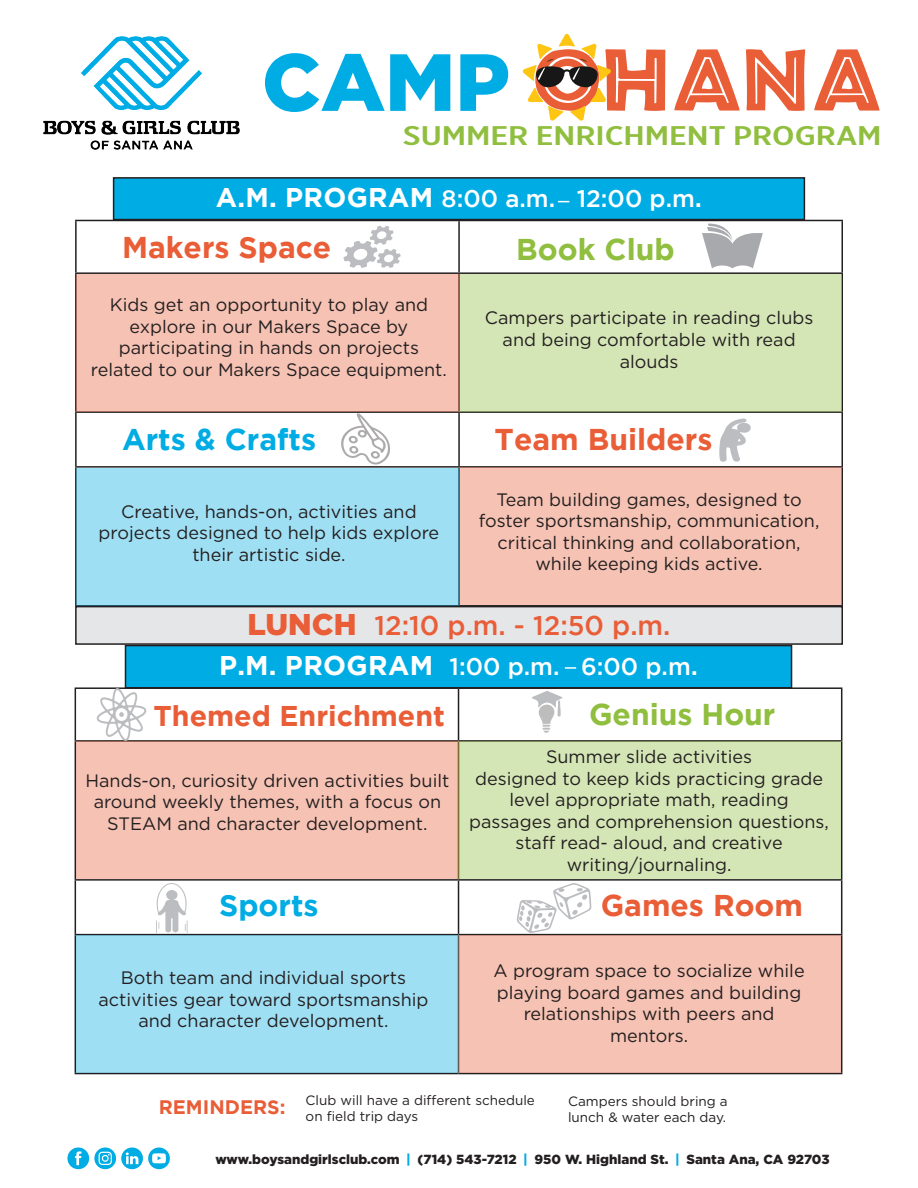
<style>
.page{position:relative;width:918px;height:1188px;background:#fff}
.page>*{position:absolute;margin:0;border:0;box-sizing:border-box;transform-origin:0 0}
.t1{font:80.85px "Tribeca";color:#e95d37}
.t2{font:700 30px "Gotham";color:#e95d37}
.t3{font:700 30px "Gotham";color:#90be3e}
.t4{font:700 30px "Gotham";color:#00ace4}
.t5{font:700 28.5px "Gotham";color:#e95d37}
.t6{font:500 27px "Gotham";color:#e95d37}
.t7{font:500 27px "Gotham X Narrow";color:#90be3e;scale:1.45 1}
.t8{font:500 24px "Gotham";color:#fff}
.t9{font:700 19.5px "Gotham";color:#e95d37}
.t10{font:18px/21.6px "Gotham";color:#231f20;text-align:center}
.t11{font:13.5px/16.2px "Gotham";color:#231f20}
.t12{font:900 13.2px "Gotham";color:#231f20}
.s1{font-family:"Gotham";font-weight:900;color:#00ace4}
.s2{font-weight:700;font-size:27px}
.s3{font-size:27px}
.s4{font-weight:900;font-size:30px}
.s5{color:#00ace4}
</style>
<div class="page">
<svg style="left:522px;top:34px;width:89px;height:87px"></svg>
<img style="left:44px;top:36px;width:196px;height:113px">
<div style="left:125px;top:646px;width:667px;height:42px;background:#00ace4"></div>
<div style="left:125px;top:645px;width:667px;height:43px;border:2px solid #231f20"></div>
<hr style="left:75px;top:687px;width:384px;height:2px;background:#231f20">
<hr style="left:75px;top:689px;width:1px;height:51px;background:#231f20">
<hr style="left:459px;top:687px;width:383px;height:2px;background:#231f20">
<hr style="left:458px;top:689px;width:1px;height:51px;background:#231f20">
<hr style="left:841px;top:689px;width:1px;height:51px;background:#231f20">
<hr style="left:75px;top:740px;width:384px;height:2px;background:#231f20">
<hr style="left:75px;top:742px;width:1px;height:137px;background:#231f20">
<hr style="left:459px;top:740px;width:383px;height:2px;background:#231f20">
<hr style="left:841px;top:742px;width:1px;height:137px;background:#231f20">
<hr style="left:75px;top:879px;width:384px;height:2px;background:#231f20">
<hr style="left:75px;top:881px;width:1px;height:53px;background:#231f20">
<hr style="left:459px;top:879px;width:383px;height:2px;background:#231f20">
<hr style="left:458px;top:881px;width:1px;height:53px;background:#231f20">
<hr style="left:841px;top:881px;width:1px;height:53px;background:#231f20">
<hr style="left:75px;top:934px;width:384px;height:1px;background:#231f20">
<hr style="left:75px;top:935px;width:1px;height:138px;background:#231f20">
<hr style="left:459px;top:934px;width:383px;height:1px;background:#231f20">
<hr style="left:841px;top:935px;width:1px;height:138px;background:#231f20">
<hr style="left:75px;top:1073px;width:384px;height:1px;background:#231f20">
<hr style="left:459px;top:1073px;width:383px;height:1px;background:#231f20">
<div style="left:76px;top:935px;width:383px;height:138px;background:#9fdff4"></div>
<div style="left:76px;top:742px;width:383px;height:137px;background:#f6c2b3"></div>
<div style="left:459px;top:742px;width:382px;height:137px;background:#d5e6b6"></div>
<div style="left:459px;top:935px;width:382px;height:138px;background:#f6c2b3"></div>
<svg style="left:517px;top:883px;width:74px;height:50px"></svg>
<svg style="left:96px;top:687px;width:51px;height:55px"></svg>
<svg style="left:156px;top:883px;width:32px;height:50px"></svg>
<svg style="left:565px;top:667px;width:11px;height:2px"></svg>
<hr style="left:75px;top:220px;width:384px;height:1px;background:#231f20">
<hr style="left:75px;top:221px;width:2px;height:51px;background:#231f20">
<hr style="left:459px;top:220px;width:384px;height:1px;background:#231f20">
<hr style="left:458px;top:221px;width:2px;height:51px;background:#231f20">
<hr style="left:841px;top:221px;width:2px;height:51px;background:#231f20">
<hr style="left:75px;top:272px;width:384px;height:2px;background:#231f20">
<hr style="left:75px;top:274px;width:2px;height:137px;background:#231f20">
<hr style="left:459px;top:272px;width:384px;height:2px;background:#231f20">
<hr style="left:841px;top:274px;width:2px;height:137px;background:#231f20">
<hr style="left:75px;top:411px;width:384px;height:2px;background:#231f20">
<hr style="left:75px;top:413px;width:2px;height:53px;background:#231f20">
<hr style="left:459px;top:411px;width:384px;height:2px;background:#231f20">
<hr style="left:458px;top:413px;width:2px;height:53px;background:#231f20">
<hr style="left:841px;top:413px;width:2px;height:53px;background:#231f20">
<hr style="left:75px;top:466px;width:384px;height:2px;background:#231f20">
<hr style="left:75px;top:468px;width:2px;height:137px;background:#231f20">
<hr style="left:459px;top:466px;width:384px;height:2px;background:#231f20">
<hr style="left:841px;top:468px;width:2px;height:137px;background:#231f20">
<hr style="left:75px;top:605px;width:384px;height:2px;background:#231f20">
<hr style="left:459px;top:605px;width:384px;height:2px;background:#231f20">
<svg style="left:343px;top:226px;width:58px;height:42px"></svg>
<svg style="left:532px;top:691px;width:30px;height:42px"></svg>
<svg style="left:341px;top:413px;width:49px;height:52px"></svg>
<svg style="left:719px;top:418px;width:32px;height:44px"></svg>
<div style="left:114px;top:178px;width:690px;height:42px;background:#00ace4"></div>
<div style="left:113px;top:177px;width:692px;height:43px;border:2px solid #231f20"></div>
<div style="left:77px;top:468px;width:382px;height:138px;background:#9fdff4"></div>
<div style="left:77px;top:274px;width:382px;height:137px;background:#f6c2b3"></div>
<div style="left:459px;top:274px;width:382px;height:137px;background:#d5e6b6"></div>
<div style="left:459px;top:468px;width:382px;height:137px;background:#f6c2b3"></div>
<div style="left:76px;top:607px;width:766px;height:37px;background:#e5e6e8"></div>
<div style="left:75px;top:606px;width:768px;height:39px;border:2px solid #231f20"></div>
<div style="left:67px;top:1148px;width:22px;height:21px;background:#00ace4;border-radius:50%"></div>
<svg style="left:75px;top:1151px;width:7px;height:14px"></svg>
<svg style="left:121px;top:1148px;width:22px;height:21px"></svg>
<svg style="left:126px;top:1153px;width:12px;height:11px"></svg>
<div style="left:148px;top:1148px;width:22px;height:21px;background:#00ace4;border-radius:50%"></div>
<svg style="left:152px;top:1153px;width:14px;height:10px"></svg>
<svg style="left:94px;top:1148px;width:22px;height:21px"></svg>
<svg style="left:99px;top:1152px;width:13px;height:13px"></svg>
<svg style="left:702px;top:223px;width:61px;height:45px"></svg>
<p class="t1" style="left:262px;top:19px;width:623px"><span class="s1">CAMP</span> OHANA</p>
<p class="t7" style="left:403px;top:119px;width:331px">SUMMER ENRICHMENT PROGRAM</p>
<p class="t8" style="left:216px;top:185px;width:488px"><span class="s2">A.M. PROGRAM</span> 8:00 a.m. 12:00 p.m<span class="s3">.</span></p>
<p class="t2" style="left:122px;top:230px;width:211px">Makers Space</p>
<p class="t3" style="left:516px;top:232px;width:160px">Book Club</p>
<p class="t10" style="left:110px;top:294px;width:320px">Kids get an opportunity to play and</p>
<p class="t10" style="left:130px;top:315px;width:280px">explore in our Makers Space by</p>
<p class="t10" style="left:119px;top:337px;width:302px">participating in hands on projects</p>
<p class="t10" style="left:91px;top:358px;width:358px">related to our Makers Space equipment.</p>
<p class="t10" style="left:485px;top:307px;width:330px">Campers participate in reading clubs and being comfortable with read alouds</p>
<p class="t4" style="left:122px;top:422px;width:196px">Arts &amp; Crafts</p>
<p class="t2" style="left:495px;top:422px;width:219px">Team Builders</p>
<p class="t10" style="left:99px;top:500px;width:342px">Creative, hands-on, activities and projects designed to help kids explore their artistic side.</p>
<p class="t10" style="left:479px;top:488px;width:342px">Team building games, designed to foster sportsmanship, communication, critical thinking and collaboration, while keeping kids active.</p>
<p class="t6" style="left:248px;top:610px;width:425px"><span class="s4">LUNCH</span> 12:10 p.m. - 12:50 p.m.</p>
<p class="t8" style="left:219px;top:653px;width:480px"><span class="s2">P.M. PROGRAM</span> 1:00 p.m. 6:00 p.m<span class="s3">.</span></p>
<p class="t5" style="left:153px;top:700px;width:293px">Themed Enrichment</p>
<p class="t3" style="left:589px;top:697px;width:188px">Genius Hour</p>
<p class="t10" style="left:86px;top:769px;width:365px">Hands-on, curiosity driven activities built around weekly themes, with a focus on<br>STEAM and character development.</p>
<p class="t10" style="left:546px;top:745px;width:208px">Summer slide activities</p>
<p class="t10" style="left:475px;top:767px;width:349px">designed to keep kids practicing grade level appropriate math, reading</p>
<p class="t10" style="left:469px;top:810px;width:361px">passages and comprehension questions, staff read- aloud, and creative</p>
<p class="t10" style="left:567px;top:853px;width:166px">writing/journaling.</p>
<p class="t4" style="left:219px;top:889px;width:101px">Sports</p>
<p class="t2" style="left:601px;top:888px;width:204px">Games Room</p>
<p class="t10" style="left:98px;top:967px;width:332px">Both team and individual sports activities gear toward sportsmanship and character development.</p>
<p class="t10" style="left:494px;top:960px;width:313px">A program space to socialize while playing board games and building relationships with peers and</p>
<p class="t10" style="left:610px;top:1024px;width:80px">mentors.</p>
<p class="t9" style="left:159px;top:1096px;width:128px">REMINDERS:</p>
<p class="t11" style="left:306px;top:1092px;width:231px">Club will have a different schedule on field trip days</p>
<p class="t11" style="left:568px;top:1093px;width:161px">Campers should bring a lunch &amp; water each day.</p>
<p class="t12" style="left:215px;top:1150px;width:616px">www.boysandgirlsclub.com <span class="s5">|</span> (714) 543-7212 <span class="s5">|</span> 950 W. Highland St. <span class="s5">|</span> Santa Ana, CA 92703</p>
</div>
